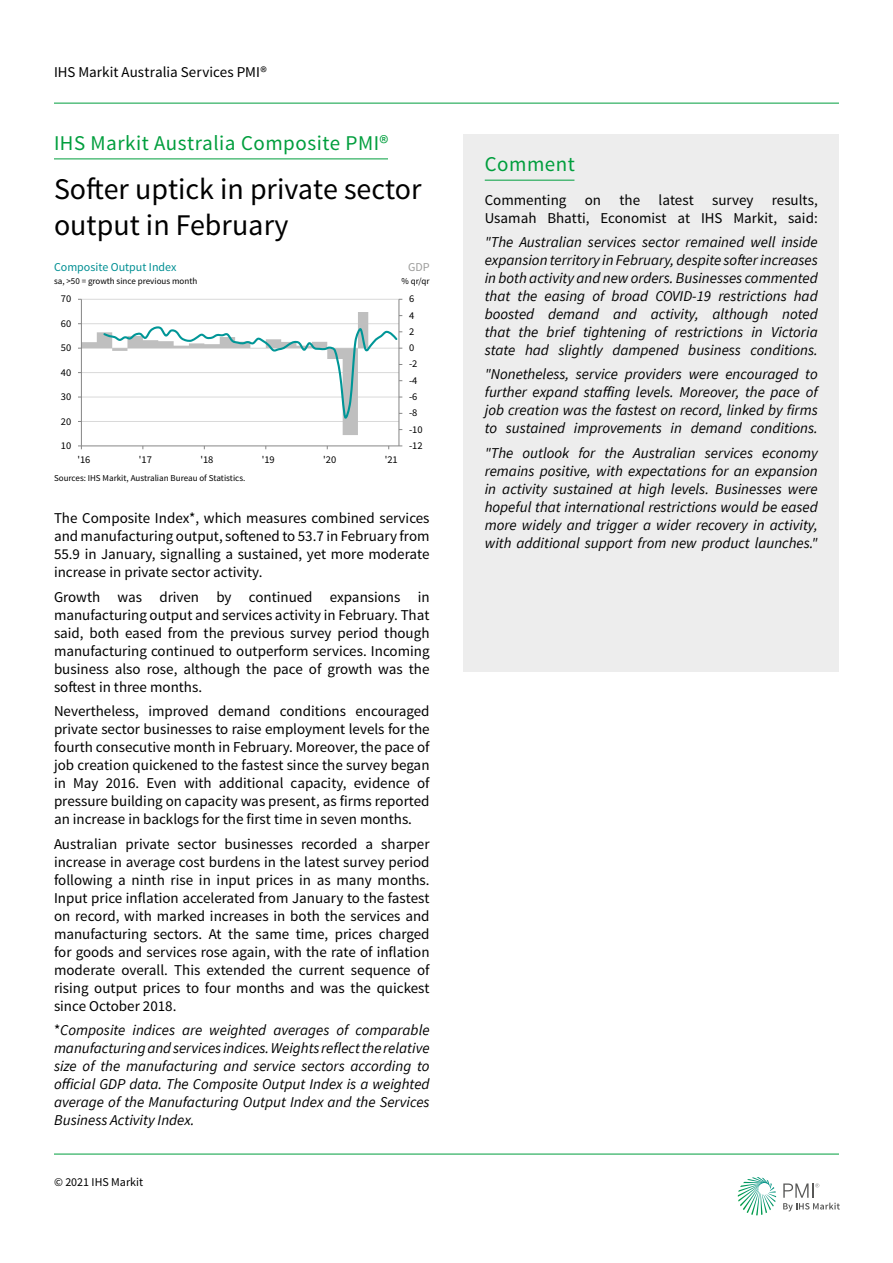
<style>
.page{position:relative;width:893px;height:1263px;background:#fff}
.page>*{position:absolute;margin:0;border:0;box-sizing:border-box;transform-origin:0 0}
.t1{font:30px/36px "Source Sans Pro";color:#000}
.t2{font:21px "Source Sans Pro";letter-spacing:.025em;color:#009e3d}
.t3{font:15px/18px "Source Sans Pro";color:#000;text-align:justify}
.t4{font:italic 15px/18px "Source Sans Pro";color:#000;text-align:justify}
.t5{font:12px "Source Sans Pro";color:#008f93}
.t6{font:12px "Source Sans Pro";color:#000}
.t7{font:12px "Source Sans Pro";color:#9d9d9c}
.t8{font:10.35px "Source Sans Pro";letter-spacing:-.005em;color:#000}
.t9{font:9px "Source Sans Pro";color:#000}
.s1{font-style:normal}
</style>
<div class="page">
<hr style="left:54px;top:103px;width:785px;height:1px;background:#009e3d">
<svg style="left:738px;top:1177px;width:38px;height:38px"></svg>
<svg style="left:783px;top:1183px;width:57px;height:28px"></svg>
<hr style="left:54px;top:1154px;width:785px;height:1px;background:#009e3d">
<hr style="left:54px;top:159px;width:334px;height:1px;background:#009e3d">
<hr style="left:81px;top:299px;width:318px;height:1px;background:#d9d9d9">
<hr style="left:399px;top:299px;width:1px;height:147px;background:#868686">
<hr style="left:81px;top:299px;width:1px;height:147px;background:#868686">
<hr style="left:81px;top:445px;width:318px;height:1px;background:#868686">
<svg style="left:78px;top:312px;width:324px;height:123px"></svg>
<div style="left:463px;top:193px;width:376px;height:479px;background:#ededed"></div>
<div style="left:463px;top:134px;width:376px;height:59px;background:#ededed"></div>
<hr style="left:485px;top:180px;width:89px;height:1px;background:#009e3d">
<p class="t3" style="left:54px;top:63px;width:214px">IHS Markit Australia Services PMI®</p>
<h2 class="t2" style="left:54px;top:130px;width:336px">IHS Markit Australia Composite PMI®</h2>
<h1 class="t1" style="left:54px;top:172px;width:369px">Softer uptick in private sector output in February</h1>
<p class="t5" style="left:54px;top:259px;width:124px">Composite Output Index</p>
<p class="t9" style="left:54px;top:276px;width:145px">sa, &gt;50 = growth since previous month</p>
<p class="t8" style="left:61px;top:292px;width:12px">70</p>
<p class="t8" style="left:61px;top:317px;width:12px">60</p>
<p class="t8" style="left:61px;top:341px;width:12px">50</p>
<p class="t8" style="left:61px;top:366px;width:12px">40</p>
<p class="t8" style="left:61px;top:390px;width:12px">30</p>
<p class="t8" style="left:61px;top:415px;width:12px">20</p>
<p class="t8" style="left:61px;top:439px;width:12px">10</p>
<p class="t7" style="left:408px;top:259px;width:23px">GDP</p>
<p class="t9" style="left:402px;top:276px;width:29px">% qr/qr</p>
<p class="t8" style="left:409px;top:292px;width:7px">6</p>
<p class="t8" style="left:409px;top:309px;width:7px">4</p>
<p class="t8" style="left:409px;top:325px;width:7px">2</p>
<p class="t8" style="left:409px;top:341px;width:7px">0</p>
<p class="t8" style="left:409px;top:358px;width:10px">-2</p>
<p class="t8" style="left:409px;top:374px;width:10px">-4</p>
<p class="t8" style="left:409px;top:390px;width:10px">-6</p>
<p class="t8" style="left:409px;top:406px;width:10px">-8</p>
<p class="t8" style="left:409px;top:423px;width:15px">-10</p>
<p class="t8" style="left:409px;top:439px;width:15px">-12</p>
<p class="t8" style="left:77px;top:453px;width:15px">'16</p>
<p class="t8" style="left:139px;top:453px;width:15px">'17</p>
<p class="t8" style="left:200px;top:453px;width:15px">'18</p>
<p class="t8" style="left:262px;top:453px;width:15px">'19</p>
<p class="t8" style="left:323px;top:453px;width:15px">'20</p>
<p class="t8" style="left:385px;top:453px;width:15px">'21</p>
<p class="t9" style="left:54px;top:472px;width:193px">Sources: IHS Markit, Australian Bureau of Statistics.</p>
<p class="t3" style="left:54px;top:510px;width:377px">The Composite Index*, which measures combined services and manufacturing output, softened to 53.7 in February from 55.9 in January, signalling a sustained, yet more moderate increase in private sector activity.</p>
<p class="t3" style="left:54px;top:588px;width:377px">Growth was driven by continued expansions in manufacturing output and services activity in February. That said, both eased from the previous survey period though manufacturing continued to outperform services. Incoming business also rose, although the pace of growth was the softest in three months.</p>
<p class="t3" style="left:54px;top:702px;width:377px">Nevertheless, improved demand conditions encouraged private sector businesses to raise employment levels for the fourth consecutive month in February. Moreover, the pace of job creation quickened to the fastest since the survey began in May 2016. Even with additional capacity, evidence of pressure building on capacity was present, as firms reported an increase in backlogs for the first time in seven months.</p>
<p class="t3" style="left:54px;top:835px;width:377px">Australian private sector businesses recorded a sharper increase in average cost burdens in the latest survey period following a ninth rise in input prices in as many months.<br>Input price inflation accelerated from January to the fastest on record, with marked increases in both the services and manufacturing sectors. At the same time, prices charged for goods and services rose again, with the rate of inflation moderate overall. This extended the current sequence of rising output prices to four months and was the quickest since October 2018.</p>
<p class="t4" style="left:54px;top:1021px;width:377px"><span class="s1">*</span>Composite indices are weighted averages of comparable manufacturing and services indices. Weights reflect the relative size of the manufacturing and service sectors according to official GDP data. The Composite Output Index is a weighted average of the Manufacturing Output Index and the Services Business Activity Index.</p>
<p class="t6" style="left:54px;top:1175px;width:91px">© 2021 IHS Markit</p>
<h2 class="t2" style="left:485px;top:151px;width:92px">Comment</h2>
<p class="t3" style="left:485px;top:191px;width:334px">Commenting on the latest survey results,<br>Usamah Bhatti, Economist at IHS Markit, said:</p>
<p class="t4" style="left:485px;top:233px;width:334px">"The Australian services sector remained well inside expansion territory in February, despite softer increases in both activity and new orders. Businesses commented that the easing of broad COVID-19 restrictions had boosted demand and activity, although noted that the brief tightening of restrictions in Victoria state had slightly dampened business conditions.</p>
<p class="t4" style="left:485px;top:365px;width:334px">"Nonetheless, service providers were encouraged to further expand staffing levels. Moreover, the pace of job creation was the fastest on record, linked by firms to sustained improvements in demand conditions.</p>
<p class="t4" style="left:485px;top:444px;width:334px">"The outlook for the Australian services economy remains positive, with expectations for an expansion in activity sustained at high levels. Businesses were hopeful that international restrictions would be eased more widely and trigger a wider recovery in activity, with additional support from new product launches."</p>
</div>
